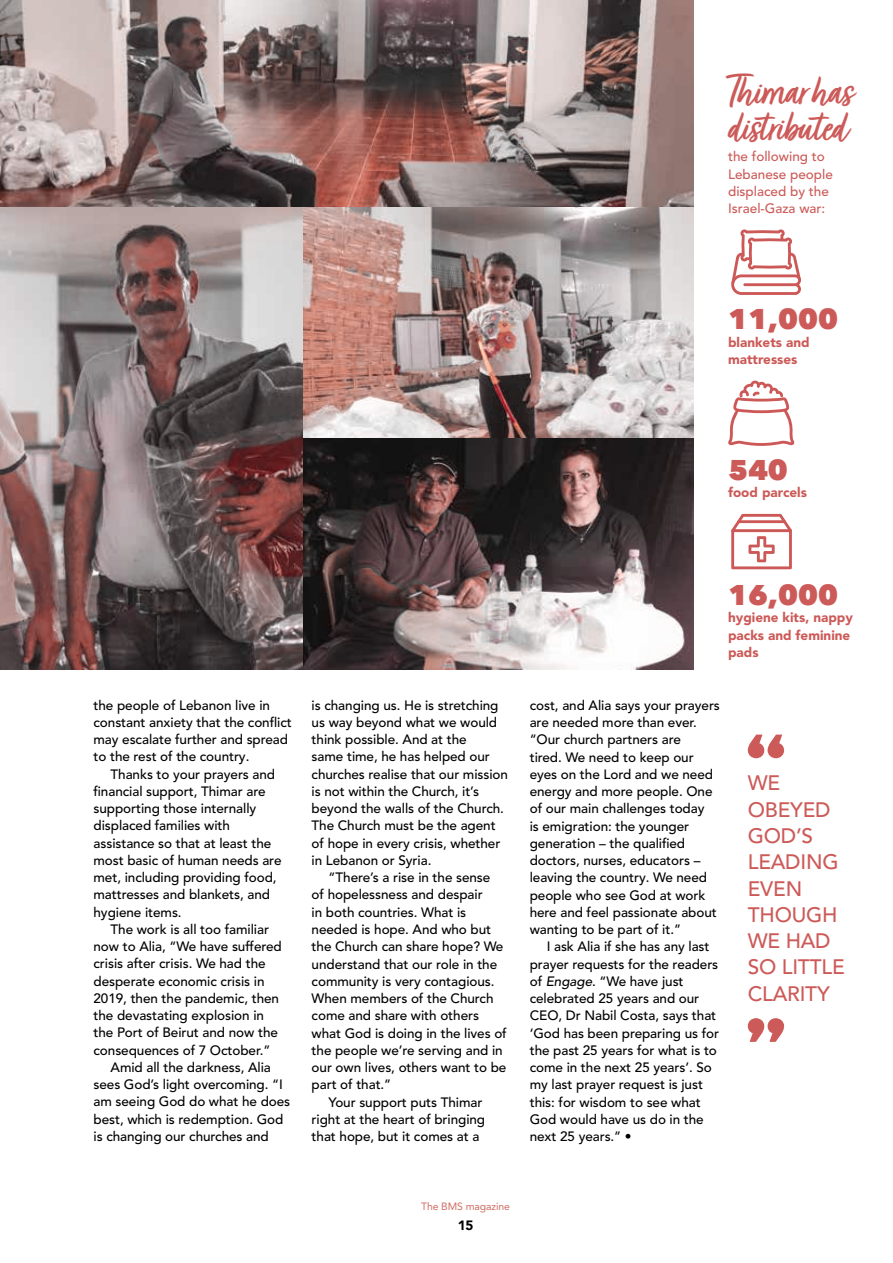
<style>
.page{position:relative;width:893px;height:1263px;background:#fff}
.page>*{position:absolute;margin:0;border:0;box-sizing:border-box;transform-origin:0 0}
.t1{font:48px/36px "Turbinado Pro";letter-spacing:-.03em;color:#cc5a58}
.t2{font:800 28.5px "Avenir Next";color:#cc5a58}
.t3{font:500 20.85px/26.2px "Avenir LT Pro";letter-spacing:-.01em;color:#cc5a58}
.t4{font:500 13.5px/17.2px "Avenir LT Pro";letter-spacing:-.005em;color:#000}
.t5{font:900 13.5px/17.2px "Avenir LT Pro";color:#cc5a58}
.t6{font:500 13.5px/17.2px "Avenir LT Pro";color:#cc5a58}
.t7{font:900 13.5px "Avenir";color:#000}
.t8{font:10.5px "Avenir LT Pro";letter-spacing:-.01em;color:#d06d63}
.s1{font-style:italic}
</style>
<div class="page">
<svg style="left:748px;top:734px;width:36px;height:24px"></svg>
<svg style="left:748px;top:1018px;width:36px;height:24px"></svg>
<svg style="left:731px;top:229px;width:70px;height:66px"></svg>
<svg style="left:728px;top:381px;width:67px;height:65px"></svg>
<svg style="left:731px;top:514px;width:61px;height:55px"></svg>
<hr style="left:737px;top:520px;width:49px;height:3px;background:#cc5957">
<img style="left:0;top:0;width:693px;height:670px">
<h1 class="t1" style="left:728px;top:77px;width:127px">Thimar has distributed</h1>
<p class="t6" style="left:728px;top:148px;width:106px">the following to<br>Lebanese people displaced by the<br>Israel-Gaza war:</p>
<h2 class="t2" style="left:728px;top:302px;width:112px">11,000</h2>
<p class="t5" style="left:728px;top:333px;width:83px">blankets and mattresses</p>
<h2 class="t2" style="left:728px;top:452px;width:61px">540</h2>
<p class="t5" style="left:728px;top:484px;width:80px">food parcels</p>
<p class="t4" style="left:94px;top:696px;width:200px">the people of Lebanon live in constant anxiety that the conflict may escalate further and spread to the rest of the country.</p>
<p class="t4" style="left:94px;top:765px;width:189px;text-indent:17px">Thanks to your prayers and financial support, Thimar are supporting those internally displaced families with assistance so that at least the most basic of human needs are met, including providing food, mattresses and blankets, and hygiene items.</p>
<p class="t4" style="left:111px;top:921px;width:160px">The work is all too familiar</p>
<p class="t4" style="left:94px;top:938px;width:190px">now to Alia, “We have suffered</p>
<p class="t4" style="left:94px;top:955px;width:174px">crisis after crisis. We had the</p>
<p class="t4" style="left:94px;top:972px;width:172px">desperate economic crisis in</p>
<p class="t4" style="left:94px;top:990px;width:187px">2019, then the pandemic, then</p>
<p class="t4" style="left:94px;top:1007px;width:172px">the devastating explosion in</p>
<p class="t4" style="left:94px;top:1024px;width:186px">the Port of Beirut and now the</p>
<p class="t4" style="left:94px;top:1041px;width:178px">consequences of 7 October.”</p>
<p class="t4" style="left:111px;top:1059px;width:162px">Amid all the darkness, Alia</p>
<p class="t4" style="left:94px;top:1076px;width:191px">sees God’s light overcoming. “I</p>
<p class="t4" style="left:94px;top:1093px;width:198px">am seeing God do what he does</p>
<p class="t4" style="left:94px;top:1111px;width:191px">best, which is redemption. God</p>
<p class="t4" style="left:94px;top:1128px;width:177px">is changing our churches and</p>
<p class="t4" style="left:312px;top:697px;width:198px">is changing us. He is stretching us way beyond what we would think possible. And at the<br>same time, he has helped our churches realise that our mission is not within the Church, it’s beyond the walls of the Church.<br>The Church must be the agent of hope in every crisis, whether in Lebanon or Syria.</p>
<p class="t4" style="left:329px;top:869px;width:163px">“There’s a rise in the sense</p>
<p class="t4" style="left:312px;top:886px;width:173px">of hopelessness and despair</p>
<p class="t4" style="left:312px;top:904px;width:156px">in both countries. What is</p>
<p class="t4" style="left:312px;top:921px;width:181px">needed is hope. And who but</p>
<p class="t4" style="left:312px;top:938px;width:193px">the Church can share hope? We</p>
<p class="t4" style="left:312px;top:955px;width:187px">understand that our role in the</p>
<p class="t4" style="left:312px;top:973px;width:184px">community is very contagious.</p>
<p class="t4" style="left:312px;top:990px;width:183px">When members of the Church</p>
<p class="t4" style="left:312px;top:1007px;width:169px">come and share with others</p>
<p class="t4" style="left:312px;top:1024px;width:197px">what God is doing in the lives of</p>
<p class="t4" style="left:312px;top:1042px;width:193px">the people we’re serving and in</p>
<p class="t4" style="left:312px;top:1059px;width:196px">our own lives, others want to be</p>
<p class="t4" style="left:312px;top:1076px;width:81px">part of that.”</p>
<p class="t4" style="left:329px;top:1093px;width:155px">Your support puts Thimar</p>
<p class="t4" style="left:312px;top:1111px;width:175px">right at the heart of bringing</p>
<p class="t4" style="left:312px;top:1128px;width:169px">that hope, but it comes at a</p>
<h2 class="t2" style="left:728px;top:577px;width:112px">16,000</h2>
<p class="t5" style="left:728px;top:609px;width:126px">hygiene kits, nappy packs and feminine pads</p>
<p class="t4" style="left:530px;top:697px;width:192px">cost, and Alia says your prayers are needed more than ever. “Our church partners are<br>tired. We need to keep our eyes on the Lord and we need energy and more people. One of our main challenges today<br>is emigration: the younger generation – the qualified doctors, nurses, educators – leaving the country. We need people who see God at work here and feel passionate about wanting to be part of it.”</p>
<p class="t4" style="left:530px;top:938px;width:191px;text-indent:17px">I ask Alia if she has any last prayer requests for the readers of <span class="s1">Engage</span>. “We have just celebrated 25 years and our<br>CEO, Dr Nabil Costa, says that ‘God has been preparing us for the past 25 years for what is to come in the next 25 years’. So my last prayer request is just this: for wisdom to see what<br>God would have us do in the next 25 years.” •</p>
<h3 class="t3" style="left:748px;top:770px;width:98px">WE<br>OBEYED<br>GOD’S<br>LEADING<br>EVEN<br>THOUGH<br>WE HAD<br>SO LITTLE<br>CLARITY</h3>
<p class="t8" style="left:421px;top:1199px;width:91px">The BMS magazine</p>
<p class="t7" style="left:458px;top:1214px;width:17px">15</p>
</div>
